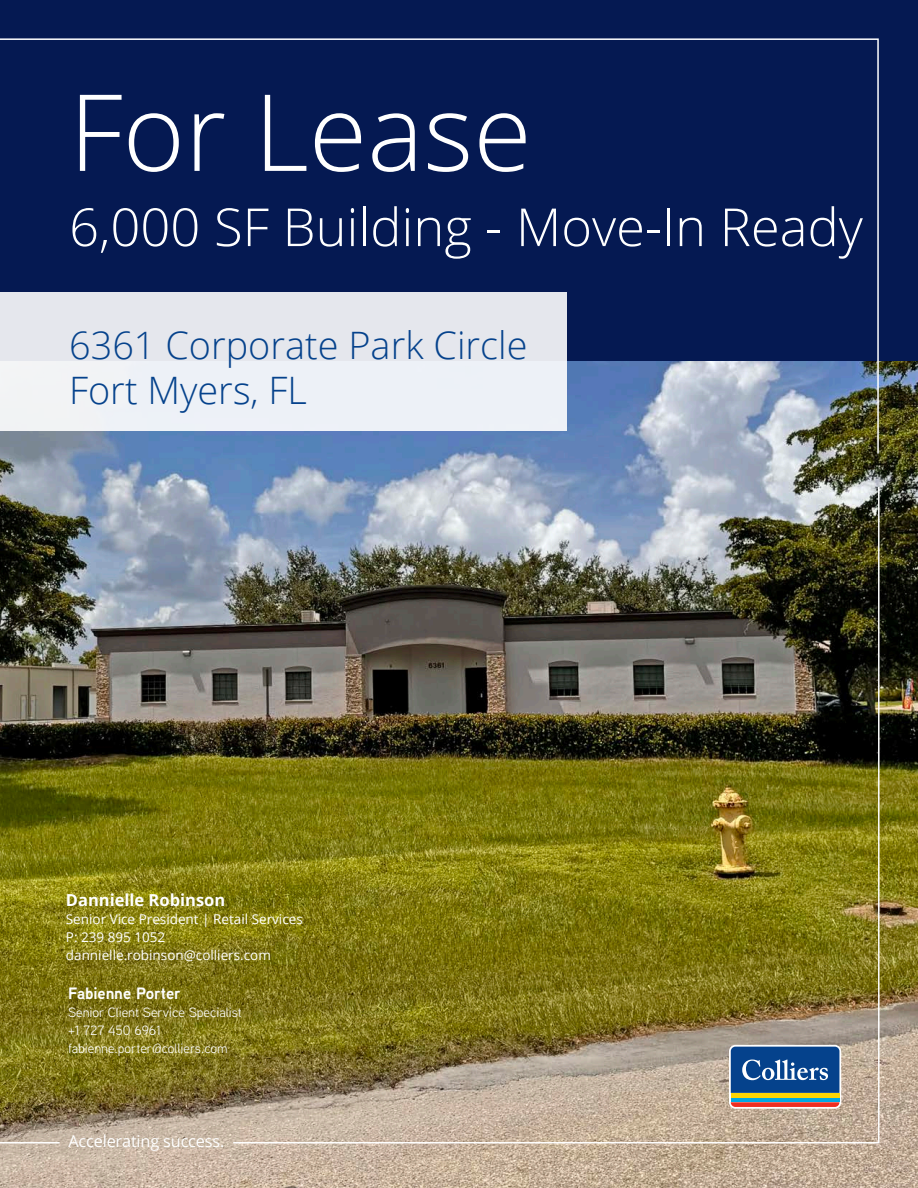
<style>
.page{position:relative;width:918px;height:1188px;background:#fff}
.page>*{position:absolute;margin:0;border:0;box-sizing:border-box;transform-origin:0 0}
.t1{font:300 106.5px "Open Sans";color:#fff}
.t2{font:300 52.5px "Open Sans";color:#fff}
.t3{font:300 37.8px "Open Sans";color:#05428c}
.FirstName_LastName{font:700 16.5px "Open Sans";color:#fff}
.FirstName_LastName-2{font:700 16.5px "Aaux Next";color:#fff}
.t4{font:16.35px "Open Sans";letter-spacing:-.01em;color:#fff}
.Contact_Info{font:13.5px "Open Sans";color:#fff}
.Contact_Info-2{font:13.5px "Aaux Next";color:#fff}
</style>
<div class="page">
<img style="left:0;top:361px;width:918px;height:827px">
<div style="left:0;top:0;width:918px;height:361px;background:#051952"></div>
<hr style="left:0;top:1142px;width:60px;height:2px;background:#fff">
<svg style="left:0;top:38px;width:880px;height:417px"></svg>
<img style="left:232px;top:485px;width:648px;height:659px">
<div style="left:0;top:293px;width:567px;height:138px;background:#edf1f4"></div>
<svg style="left:729px;top:1045px;width:112px;height:64px"></svg>
<hr style="left:731px;top:1098px;width:108px;height:4px;background:#00a8e4">
<div style="left:731px;top:1093px;width:108px;height:5px;background:#fed503"></div>
<svg style="left:731px;top:1102px;width:108px;height:5px"></svg>
<svg style="left:731px;top:1047px;width:108px;height:46px;background:#215798"></svg>
<p class="t1" style="left:69px;top:59px;width:464px">For Lease</p>
<p class="t2" style="left:69px;top:191px;width:795px">6,000 SF Building - Move-In Ready</p>
<p class="t3" style="left:69px;top:319px;width:460px">6361 Corporate Park Circle</p>
<p class="t3" style="left:69px;top:364px;width:239px">Fort Myers, FL</p>
<p class="FirstName_LastName" style="left:66px;top:889px;width:161px">Dannielle Robinson</p>
<p class="Contact_Info" style="left:66px;top:910px;width:238px">Senior Vice President | Retail Services</p>
<p class="Contact_Info" style="left:66px;top:928px;width:101px">P: 239 895 1052</p>
<p class="Contact_Info" style="left:66px;top:946px;width:207px">dannielle.robinson@colliers.com</p>
<p class="FirstName_LastName-2" style="left:68px;top:981px;width:114px">Fabienne Porter</p>
<p class="Contact_Info-2" style="left:68px;top:1003px;width:175px">Senior Client Service Specialist</p>
<p class="Contact_Info-2" style="left:68px;top:1021px;width:95px">+1 727 450 6961</p>
<p class="Contact_Info-2" style="left:68px;top:1039px;width:161px">fabienne.porter@colliers.com</p>
<p class="t4" style="left:68px;top:1130px;width:158px">Accelerating success.</p>
</div>
